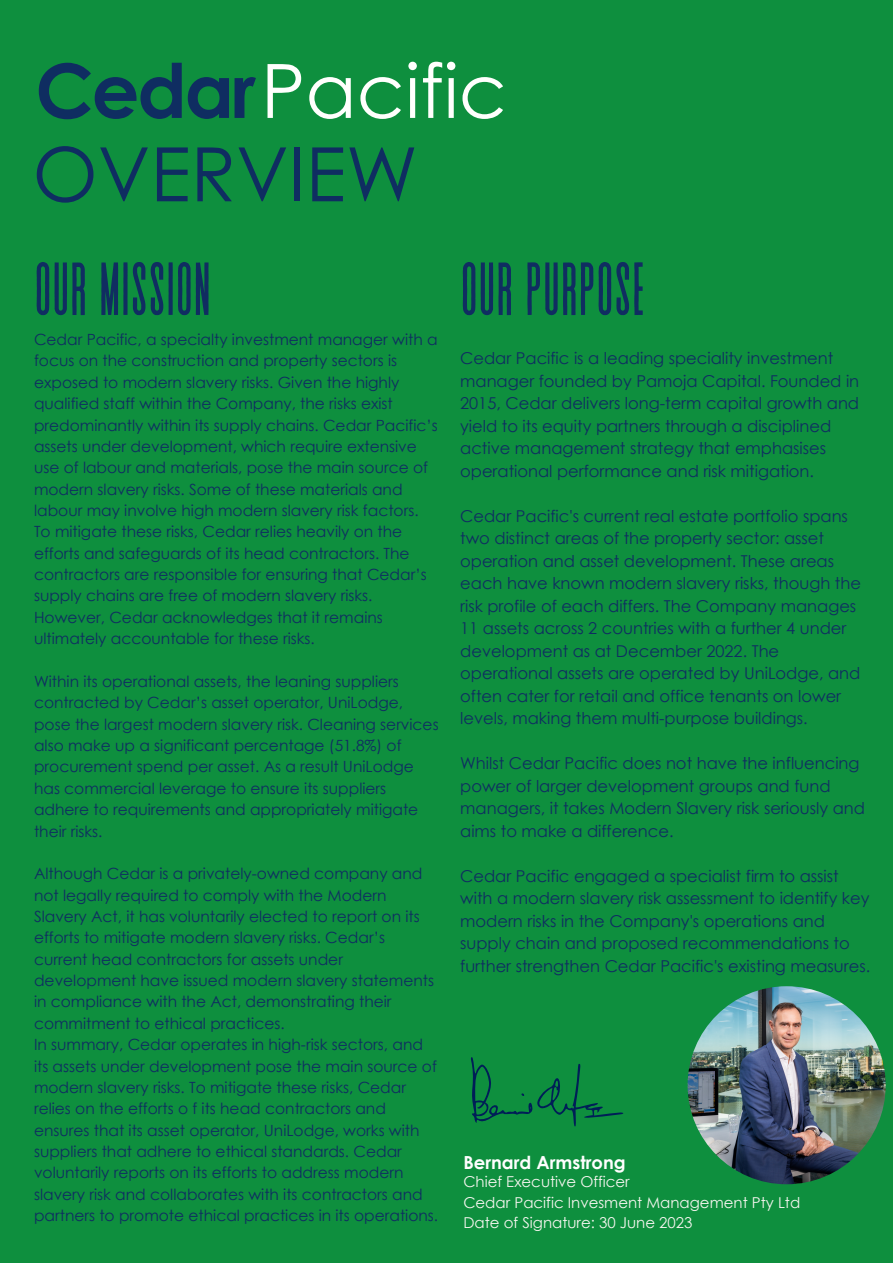
<style>
.page{position:relative;width:893px;height:1264px;background:#fff}
.page>*{position:absolute;margin:0;border:0;box-sizing:border-box;transform-origin:0 0}
.t1{font:75px "Revive 80 Tall";color:#102d61}
.t2{font:75px "Century Gothic";color:#fffffd}
.t3{font:75px "Century Gothic";color:#0f2d61}
.t4{font:700 18px "Century Gothic";color:#fefefe}
.t5{font:16.35px/22.5px "Century Gothic";color:#0f2d61}
.t6{font:15.45px/21.3px "Century Gothic";color:#0f2d61}
.t7{font:15px/20.2px "Century Gothic";color:#f5f5ef}
.s1{font-weight:700;color:#0f2d61}
</style>
<div class="page">
<div style="left:0;top:0;width:892px;height:1262px;background:#0e8f3e"></div>
<img style="left:471px;top:986px;width:415px;height:199px">
<h1 class="t2" style="left:35px;top:42px;width:473px"><span class="s1">Cedar</span>Pacific</h1>
<h1 class="t3" style="left:33px;top:126px;width:387px">OVERVIEW</h1>
<h1 class="t1" style="left:34px;top:250px;width:179px">OUR MISSION</h1>
<h1 class="t1" style="left:460px;top:250px;width:187px">OUR PURPOSE</h1>
<p class="t5" style="left:460px;top:346px;width:400px">Cedar Pacific is a leading speciality investment manager founded by Pamoja Capital. Founded in 2015, Cedar delivers long-term capital growth and yield to its equity partners through a disciplined active management strategy that emphasises operational performance and risk mitigation.</p>
<p class="t5" style="left:460px;top:504px;width:402px">Cedar Pacific's current real estate portfolio spans two distinct areas of the property sector: asset operation and asset development. These areas each have known modern slavery risks, though the risk profile of each differs. The Company manages 11 assets across 2 countries with a further 4 under development as at December 2022. The operational assets are operated by UniLodge, and often cater for retail and office tenants on lower levels, making them multi-purpose buildings.</p>
<p class="t5" style="left:460px;top:751px;width:406px">Whilst Cedar Pacific does not have the influencing power of larger development groups and fund managers, it takes Modern Slavery risk seriously and aims to make a difference.</p>
<p class="t5" style="left:460px;top:863px;width:411px">Cedar Pacific engaged a specialist firm to assist with a modern slavery risk assessment to identify key modern risks in the Company's operations and supply chain and proposed recommendations to further strengthen Cedar Pacific's existing measures.</p>
<p class="t6" style="left:34px;top:328px;width:405px">Cedar Pacific, a specialty investment manager with a focus on the construction and property sectors is exposed to modern slavery risks. Given the highly qualified staff within the Company, the risks exist predominantly within its supply chains. Cedar Pacific’s assets under development, which require extensive use of labour and materials, pose the main source of modern slavery risks. Some of these materials and labour may involve high modern slavery risk factors.<br>To mitigate these risks, Cedar relies heavily on the efforts and safeguards of its head contractors. The contractors are responsible for ensuring that Cedar’s supply chains are free of modern slavery risks.<br>However, Cedar acknowledges that it remains ultimately accountable for these risks.</p>
<p class="t6" style="left:34px;top:670px;width:406px">Within its operational assets, the leaning suppliers contracted by Cedar’s asset operator, UniLodge, pose the largest modern slavery risk. Cleaning services also make up a significant percentage (51.8%) of procurement spend per asset. As a result UniLodge has commercial leverage to ensure its suppliers adhere to requirements and appropriately mitigate their risks.</p>
<p class="t6" style="left:34px;top:862px;width:405px">Although Cedar is a privately-owned company and not legally required to comply with the Modern Slavery Act, it has voluntarily elected to report on its efforts to mitigate modern slavery risks. Cedar’s current head contractors for assets under development have issued modern slavery statements in compliance with the Act, demonstrating their commitment to ethical practices.<br>In summary, Cedar operates in high-risk sectors, and its assets under development pose the main source of modern slavery risks. To mitigate these risks, Cedar relies on the efforts o f its head contractors and ensures that its asset operator, UniLodge, works with suppliers that adhere to ethical standards. Cedar voluntarily reports on its efforts to address modern slavery risk and collaborates with its contractors and partners to promote ethical practices in its operations.</p>
<p class="t4" style="left:463px;top:1151px;width:164px">Bernard Armstrong</p>
<p class="t7" style="left:463px;top:1171px;width:338px">Chief Executive Officer<br>Cedar Pacific Invesment Management Pty Ltd<br>Date of Signature: 30 June 2023</p>
</div>
